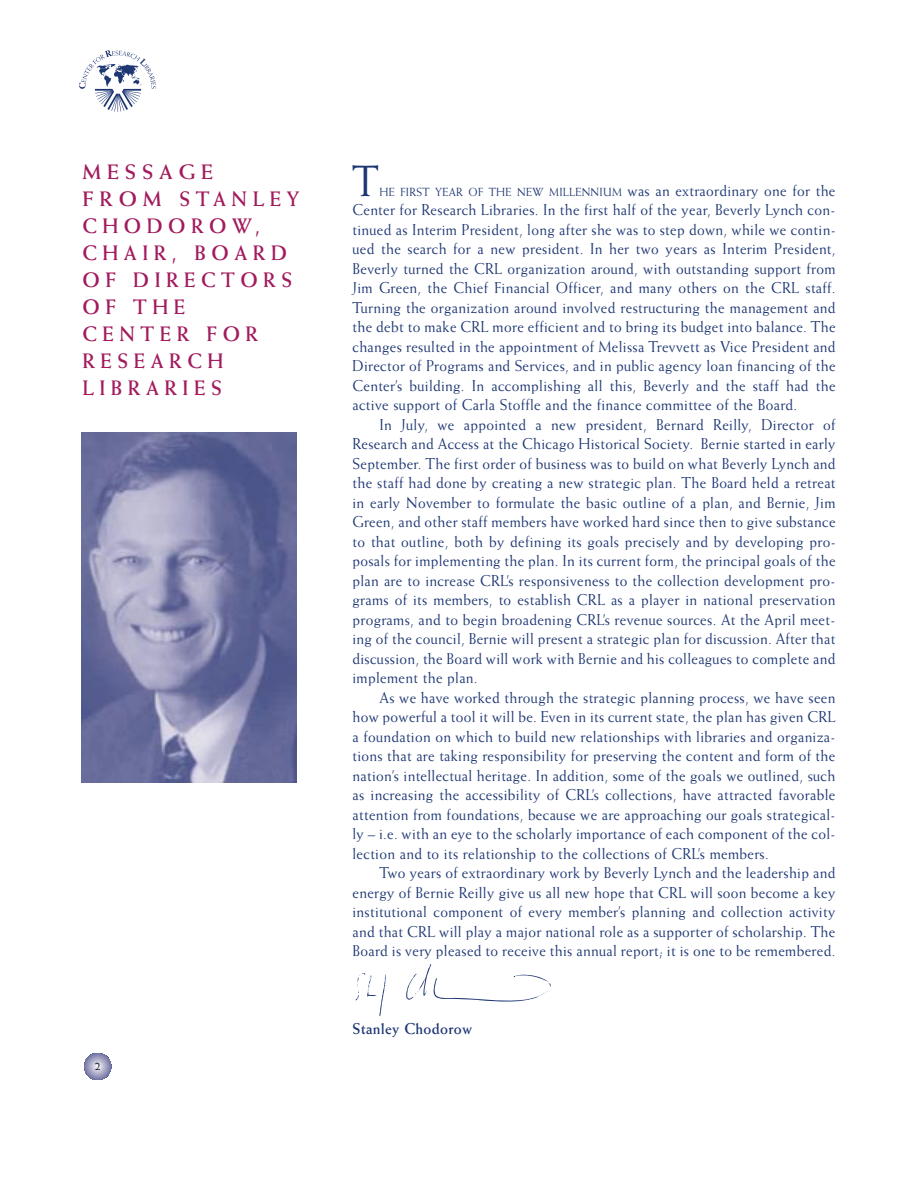
<style>
.page{position:relative;width:918px;height:1188px;background:#fff}
.page>*{position:absolute;margin:0;border:0;box-sizing:border-box;transform-origin:0 0}
.t1{font:43.8px "Weiss";color:#1e3773;scale:.94 1}
.t2{font:700 21px/27px "Weiss";letter-spacing:.28em;color:#a21b5d}
.t3{font:15.75px/19.5px "Weiss";letter-spacing:.02em;color:#1e3773;text-align:justify;scale:.94 1}
.t4{font:700 15.75px "Weiss";letter-spacing:.02em;color:#1e3773;scale:.94 1}
.t5{font:12px "Weiss";color:#000}
.t6{font:11.85px "Weiss";letter-spacing:.025em;color:#1e3773;scale:.94 1}
.s1{font-size:15.75px}
</style>
<div class="page">
<svg style="left:84px;top:1053px;width:27px;height:27px"></svg>
<svg style="left:79px;top:50px;width:77px;height:62px"></svg>
<img style="left:81px;top:432px;width:216px;height:351px">
<svg style="left:406px;top:964px;width:145px;height:38px"></svg>
<svg style="left:356px;top:973px;width:30px;height:43px"></svg>
<h2 class="t2" style="left:82px;top:160px;width:218px">MESSAGE<br>FROM STANLEY<br>CHODOROW,<br>CHAIR, BOARD<br>OF DIRECTORS<br>OF THE<br>CENTER FOR<br>RESEARCH<br>LIBRARIES</h2>
<p class="t5" style="left:95px;top:1061px;width:7px">2</p>
<h1 class="t1" style="left:352px;top:164px;width:30px">T</h1>
<p class="t6" style="left:380px;top:187px;width:487px">HE FIRST YEAR OF THE NEW MILLENNIUM <span class="s1">was an extraordinary one for the</span></p>
<p class="t3" style="left:352px;top:201px;width:515px">Center for Research Libraries. In the first half of the year, Beverly Lynch con&shy;tinued as Interim President, long after she was to step down, while we contin&shy;ued the search for a new president. In her two years as Interim President, Beverly turned the CRL organization around, with outstanding support from Jim Green, the Chief Financial Officer, and many others on the CRL staff.<br>Turning the organization around involved restructuring the management and the debt to make CRL more efficient and to bring its budget into balance. The changes resulted in the appointment of Melissa Trevvett as Vice President and Director of Programs and Services, and in public agency loan financing of the Center’s building. In accomplishing all this, Beverly and the staff had the active support of Carla Stoffle and the finance committee of the Board.</p>
<p class="t3" style="left:352px;top:416px;width:516px;text-indent:27px">In July, we appointed a new president, Bernard Reilly, Director of Research and Access at the Chicago Historical Society. Bernie started in early September. The first order of business was to build on what Beverly Lynch and the staff had done by creating a new strategic plan. The Board held a retreat in early November to formulate the basic outline of a plan, and Bernie, Jim Green, and other staff members have worked hard since then to give substance to that outline, both by defining its goals precisely and by developing pro&shy;posals for implementing the plan. In its current form, the principal goals of the plan are to increase CRL’s responsiveness to the collection development pro&shy;grams of its members, to establish CRL as a player in national preservation programs, and to begin broadening CRL’s revenue sources. At the April meet&shy;ing of the council, Bernie will present a strategic plan for discussion. After that discussion, the Board will work with Bernie and his colleagues to complete and implement the plan.</p>
<p class="t3" style="left:352px;top:689px;width:515px;text-indent:27px">As we have worked through the strategic planning process, we have seen how powerful a tool it will be. Even in its current state, the plan has given CRL a foundation on which to build new relationships with libraries and organiza&shy;tions that are taking responsibility for preserving the content and form of the nation’s intellectual heritage. In addition, some of the goals we outlined, such as increasing the accessibility of CRL’s collections, have attracted favorable attention from foundations, because we are approaching our goals strategical&shy;ly – i.e. with an eye to the scholarly importance of each component of the col&shy;lection and to its relationship to the collections of CRL’s members.</p>
<p class="t3" style="left:352px;top:864px;width:515px;text-indent:27px">Two years of extraordinary work by Beverly Lynch and the leadership and energy of Bernie Reilly give us all new hope that CRL will soon become a key institutional component of every member’s planning and collection activity and that CRL will play a major national role as a supporter of scholarship. The Board is very pleased to receive this annual report; it is one to be remembered.</p>
<p class="t4" style="left:352px;top:1023px;width:129px">Stanley Chodorow</p>
</div>
